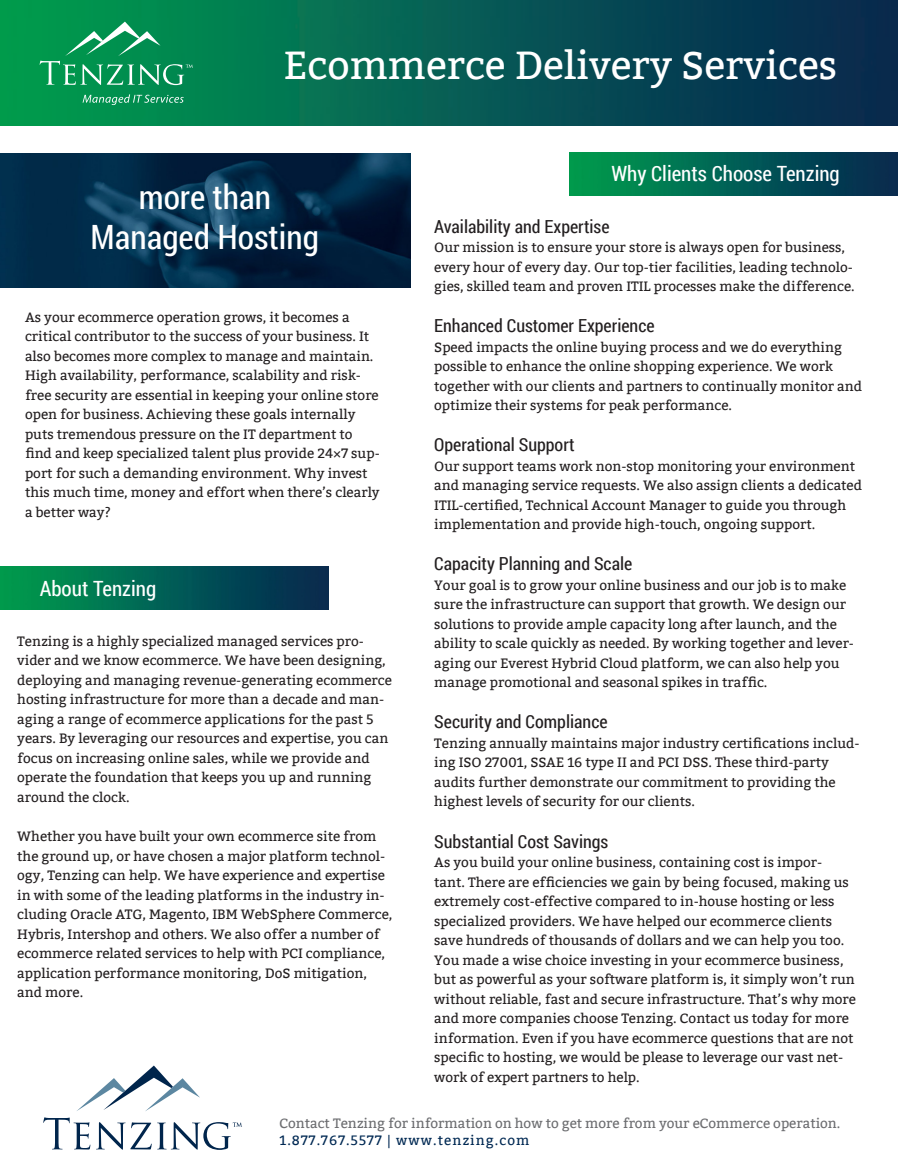
<style>
.page{position:relative;width:898px;height:1176px;background:#fff}
.page>*{position:absolute;margin:0;border:0;box-sizing:border-box;transform-origin:0 0}
.Paragraph_Style_2{font:39px "Bitter";color:#fff}
.t1{font:33.45px/40.2px "Roboto Condensed";color:#fff;text-align:center}
.t2{font:21px "Roboto Condensed";color:#fff}
.Paragraph_Style_2-2{font:18px "Roboto Condensed";color:#231f20}
.Paragraph_Style_1{font:18px "Roboto Condensed";color:#231f20}
.Paragraph_Style_2-3{font:13.5px/19.5px "Bitter";color:#231f20}
.Paragraph_Style_2-4{font:13.5px/16.5px "Bitter";color:#6c6d70}
.s1{color:#002953}
</style>
<div class="page">
<img style="left:0;top:567px;width:328px;height:42px">
<img style="left:569px;top:153px;width:329px;height:42px">
<img style="left:1px;top:0;width:897px;height:126px">
<svg style="left:40px;top:22px;width:153px;height:63px;background:#219e65"></svg>
<svg style="left:83px;top:94px;width:101px;height:11px"></svg>
<img style="left:1px;top:153px;width:409px;height:135px">
<svg style="left:43px;top:1117px;width:47px;height:32px"></svg>
<svg style="left:77px;top:1065px;width:123px;height:46px"></svg>
<svg style="left:96px;top:1122px;width:146px;height:28px"></svg>
<p class="Paragraph_Style_2" style="left:283px;top:42px;width:555px">Ecommerce Delivery Services</p>
<p class="t2" style="left:611px;top:159px;width:230px">Why Clients Choose Tenzing</p>
<p class="t1" style="left:91px;top:176px;width:230px">more than<br>Managed Hosting</p>
<p class="Paragraph_Style_1" style="left:434px;top:214px;width:177px">Availability and Expertise</p>
<p class="Paragraph_Style_2-3" style="left:434px;top:238px;width:422px">Our mission is to ensure your store is always open for business, every hour of every day. Our top-tier facilities, leading technolo&shy;gies, skilled team and proven ITIL processes make the difference.</p>
<p class="Paragraph_Style_2-2" style="left:434px;top:313px;width:222px">Enhanced Customer Experience</p>
<p class="Paragraph_Style_2-3" style="left:434px;top:337px;width:429px">Speed impacts the online buying process and we do everything possible to enhance the online shopping experience. We work together with our clients and partners to continually monitor and optimize their systems for peak performance.</p>
<p class="Paragraph_Style_1" style="left:434px;top:432px;width:142px">Operational Support</p>
<p class="Paragraph_Style_2-3" style="left:434px;top:456px;width:429px">Our support teams work non-stop monitoring your environment and managing service requests. We also assign clients a dedicated ITIL-certified, Technical Account Manager to guide you through implementation and provide high-touch, ongoing support.</p>
<p class="Paragraph_Style_2-2" style="left:434px;top:551px;width:199px">Capacity Planning and Scale</p>
<p class="Paragraph_Style_2-3" style="left:434px;top:576px;width:421px">Your goal is to grow your online business and our job is to make sure the infrastructure can support that growth. We design our solutions to provide ample capacity long after launch, and the ability to scale quickly as needed. By working together and lever&shy;aging our Everest Hybrid Cloud platform, we can also help you manage promotional and seasonal spikes in traffic.</p>
<p class="Paragraph_Style_2-2" style="left:434px;top:710px;width:175px">Security and Compliance</p>
<p class="Paragraph_Style_2-3" style="left:434px;top:734px;width:427px">Tenzing annually maintains major industry certifications includ&shy;ing ISO 27001, SSAE 16 type II and PCI DSS. These third-party audits further demonstrate our commitment to providing the highest levels of security for our clients.</p>
<p class="Paragraph_Style_2-2" style="left:434px;top:829px;width:176px">Substantial Cost Savings</p>
<p class="Paragraph_Style_2-3" style="left:434px;top:853px;width:423px">As you build your online business, containing cost is impor&shy;tant. There are efficiencies we gain by being focused, making us extremely cost-effective compared to in-house hosting or less specialized providers. We have helped our ecommerce clients save hundreds of thousands of dollars and we can help you too.<br>You made a wise choice investing in your ecommerce business, but as powerful as your software platform is, it simply won’t run without reliable, fast and secure infrastructure. That’s why more and more companies choose Tenzing. Contact us today for more information. Even if you have ecommerce questions that are not specific to hosting, we would be please to leverage our vast net&shy;work of expert partners to help.</p>
<p class="Paragraph_Style_2-4" style="left:279px;top:1115px;width:562px">Contact Tenzing for information on how to get more from your eCommerce operation.<br><span class="s1">1.877.767.5577 | www.tenzing.com</span></p>
<p class="Paragraph_Style_2-3" style="left:25px;top:307px;width:356px">As your ecommerce operation grows, it becomes a critical contributor to the success of your business. It also becomes more complex to manage and maintain.<br>High availability, performance, scalability and risk&shy;free security are essential in keeping your online store open for business. Achieving these goals internally puts tremendous pressure on the IT department to find and keep specialized talent plus provide 24×7 sup&shy;port for such a demanding environment. Why invest this much time, money and effort when there’s clearly a better way?</p>
<p class="t2" style="left:40px;top:573px;width:118px">About Tenzing</p>
<p class="Paragraph_Style_2-3" style="left:17px;top:632px;width:376px">Tenzing is a highly specialized managed services pro&shy;vider and we know ecommerce. We have been designing, deploying and managing revenue-generating ecommerce hosting infrastructure for more than a decade and man&shy;aging a range of ecommerce applications for the past 5 years. By leveraging our resources and expertise, you can focus on increasing online sales, while we provide and operate the foundation that keeps you up and running around the clock.</p>
<p class="Paragraph_Style_2-3" style="left:17px;top:827px;width:377px">Whether you have built your own ecommerce site from the ground up, or have chosen a major platform technol&shy;ogy, Tenzing can help. We have experience and expertise in with some of the leading platforms in the industry in&shy;cluding Oracle ATG, Magento, IBM WebSphere Commerce, Hybris, Intershop and others. We also offer a number of ecommerce related services to help with PCI compliance, application performance monitoring, DoS mitigation, and more.</p>
</div>
